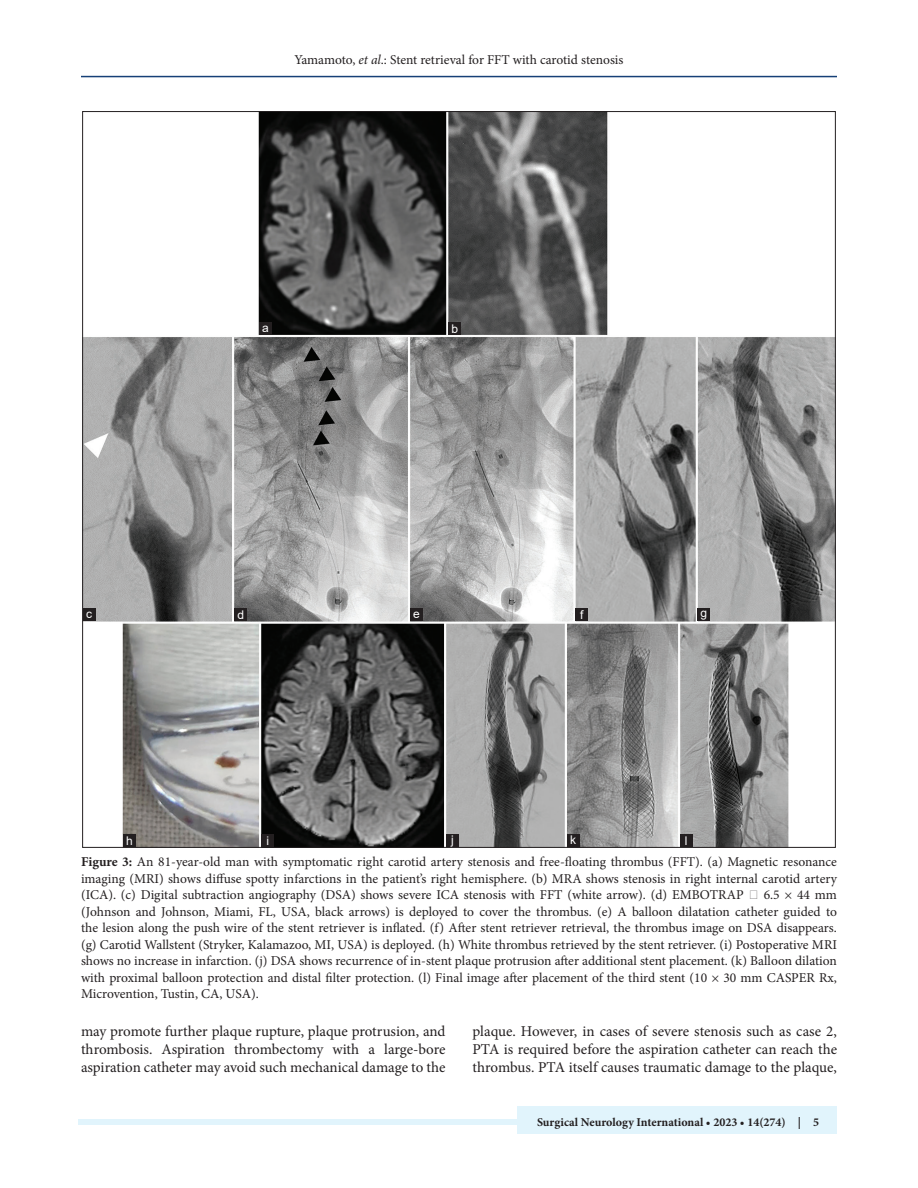
<style>
.page{position:relative;width:918px;height:1188px;background:#fff}
.page>*{position:absolute;margin:0;border:0;box-sizing:border-box;transform-origin:0 0}
.TX{font:15px/18px "Minion Pro";letter-spacing:-.005em;color:#231f20;text-align:justify}
.FGC{font:13.5px/16.5px "Minion Pro";letter-spacing:-.005em;color:#231f20;text-align:justify}
.t1{font:700 12px "Minion Pro";color:#231f20}
.LABEL{font:12px "Arial";color:#fff}
.s1{font-style:italic}
.s2{font-weight:700}
.s3{font-family:"Times New Roman"}
</style>
<div class="page">
<hr style="left:81px;top:76px;width:756px;height:1px;background:#164077">
<div style="left:78px;top:1119px;width:756px;height:6px;background:#e1f4fc"></div>
<div style="left:518px;top:1106px;width:319px;height:28px;background:#e1f4fc"></div>
<img style="left:84px;top:113px;width:750px;height:733px">
<div style="left:235px;top:609px;width:12px;height:12px;background:#231f20"></div>
<div style="left:123px;top:834px;width:13px;height:13px;background:#231f20"></div>
<div style="left:698px;top:609px;width:12px;height:12px;background:#231f20"></div>
<div style="left:575px;top:609px;width:13px;height:12px;background:#231f20"></div>
<div style="left:410px;top:609px;width:13px;height:12px;background:#231f20"></div>
<div style="left:259px;top:322px;width:13px;height:13px;background:#231f20"></div>
<div style="left:83px;top:609px;width:13px;height:12px;background:#231f20"></div>
<div style="left:448px;top:322px;width:13px;height:13px;background:#231f20"></div>
<div style="left:261px;top:835px;width:13px;height:12px;background:#231f20"></div>
<div style="left:446px;top:835px;width:13px;height:12px;background:#231f20"></div>
<div style="left:567px;top:834px;width:13px;height:13px;background:#231f20"></div>
<div style="left:680px;top:835px;width:13px;height:12px;background:#231f20"></div>
<p class="FGC" style="left:294px;top:51px;width:331px">Yamamoto, <span class="s1">et al</span>.: Stent retrieval for FFT with carotid stenosis</p>
<p class="LABEL" style="left:262px;top:319px;width:8px">a</p>
<p class="LABEL" style="left:451px;top:321px;width:8px">b</p>
<p class="LABEL" style="left:86px;top:606px;width:7px">c</p>
<p class="LABEL" style="left:126px;top:833px;width:8px">h</p>
<p class="LABEL" style="left:238px;top:607px;width:8px">d</p>
<p class="LABEL" style="left:413px;top:606px;width:8px">e</p>
<p class="LABEL" style="left:580px;top:607px;width:5px">f</p>
<p class="LABEL" style="left:701px;top:605px;width:8px">g</p>
<p class="LABEL" style="left:267px;top:833px;width:4px">i</p>
<p class="LABEL" style="left:451px;top:832px;width:4px">j</p>
<p class="LABEL" style="left:570px;top:832px;width:7px">k</p>
<p class="LABEL" style="left:685px;top:833px;width:4px">l</p>
<p class="FGC" style="left:81px;top:854px;width:758px"><span class="s2">Figure 3:</span> An 81-year-old man with symptomatic right carotid artery stenosis and free-floating thrombus (FFT). (a) Magnetic resonance imaging (MRI) shows diffuse spotty infarctions in the patient’s right hemisphere. (b) MRA shows stenosis in right internal carotid artery (ICA). (c) Digital subtraction angiography (DSA) shows severe ICA stenosis with FFT (white arrow). (d) EMBOTRAP <span class="s3">Ⅲ</span> 6.5 × 44 mm (Johnson and Johnson, Miami, FL, USA, black arrows) is deployed to cover the thrombus. (e) A balloon dilatation catheter guided to the lesion along the push wire of the stent retriever is inflated. (f) After stent retriever retrieval, the thrombus image on DSA disappears. (g) Carotid Wallstent (Stryker, Kalamazoo, MI, USA) is deployed. (h) White thrombus retrieved by the stent retriever. (i) Postoperative MRI shows no increase in infarction. (j) DSA shows recurrence of in-stent plaque protrusion after additional stent placement. (k) Balloon dilation with proximal balloon protection and distal filter protection. (l) Final image after placement of the third stent (10 × 30 mm CASPER Rx, Microvention, Tustin, CA, USA).</p>
<p class="TX" style="left:81px;top:1023px;width:366px">may promote further plaque rupture, plaque protrusion, and thrombosis. Aspiration thrombectomy with a large-bore aspiration catheter may avoid such mechanical damage to the</p>
<p class="TX" style="left:472px;top:1023px;width:366px">plaque. However, in cases of severe stenosis such as case 2, PTA is required before the aspiration catheter can reach the thrombus. PTA itself causes traumatic damage to the plaque,</p>
<p class="t1" style="left:537px;top:1113px;width:284px">Surgical Neurology International • 2023 • 14(274) | 5</p>
</div>
